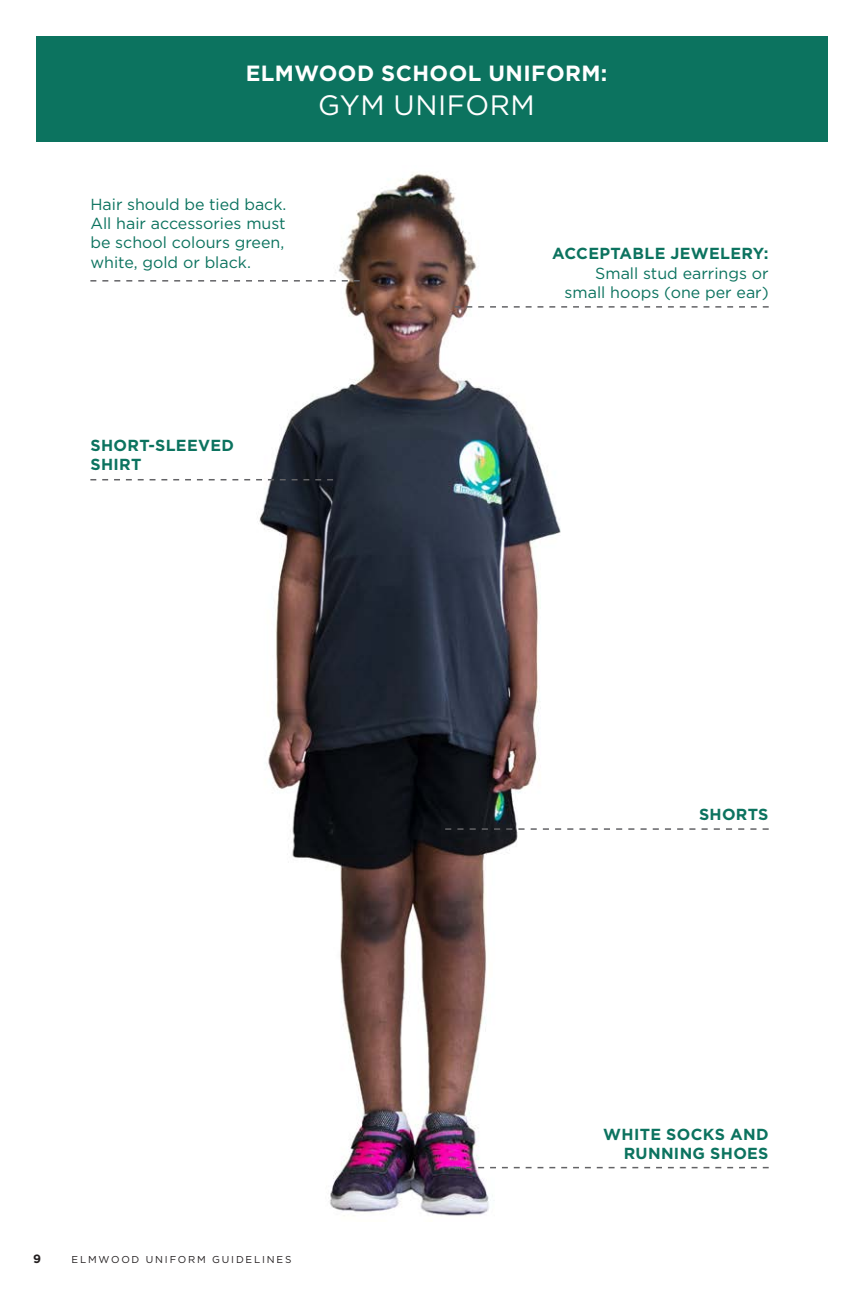
<style>
.page{position:relative;width:864px;height:1296px;background:#fff}
.page>*{position:absolute;margin:0;border:0;box-sizing:border-box;transform-origin:0 0}
.t1{font:28px "Gotham Pro";letter-spacing:.02em;color:#fff}
.t2{font:700 22px "Gotham Pro";letter-spacing:.02em;color:#fff}
.t3{font:16px/19.2px "Gotham Pro";color:#0c735f;text-align:right}
.t4{font:700 16px/19.2px "Gotham Pro";letter-spacing:.02em;color:#0c735f;text-align:right}
.t5{font:700 12px "Gotham Pro";color:#231f20}
.t6{font:10px "Gotham Pro";letter-spacing:.18em;color:#231f20}
</style>
<div class="page">
<img style="left:236px;top:172px;width:325px;height:1044px">
<svg style="left:455px;top:306px;width:314px;height:2px"></svg>
<svg style="left:455px;top:1167px;width:314px;height:1px"></svg>
<div style="left:36px;top:36px;width:792px;height:105px;background:#0c735f"></div>
<svg style="left:90px;top:479px;width:243px;height:1px"></svg>
<svg style="left:90px;top:280px;width:270px;height:2px"></svg>
<svg style="left:445px;top:828px;width:324px;height:2px"></svg>
<h2 class="t2" style="left:246px;top:61px;width:363px">ELMWOOD SCHOOL UNIFORM:</h2>
<h1 class="t1" style="left:318px;top:89px;width:218px">GYM UNIFORM</h1>
<p class="t3" style="left:90px;top:195px;width:198px;text-align:left">Hair should be tied back.<br>All hair accessories must be school colours green, white, gold or black.</p>
<p class="t4" style="left:91px;top:435px;width:145px;text-align:left">SHORT-SLEEVED<br>SHIRT</p>
<p class="t5" style="left:33px;top:1252px;width:9px">9</p>
<p class="t6" style="left:72px;top:1254px;width:221px">ELMWOOD UNIFORM GUIDELINES</p>
<p class="t4" style="left:552px;top:244px;width:218px">ACCEPTABLE JEWELERY:</p>
<p class="t3" style="left:565px;top:263px;width:206px">Small stud earrings or small hoops (one per ear)</p>
<p class="t4" style="left:699px;top:804px;width:71px">SHORTS</p>
<p class="t4" style="left:603px;top:1124px;width:167px">WHITE SOCKS AND<br>RUNNING SHOES</p>
</div>
